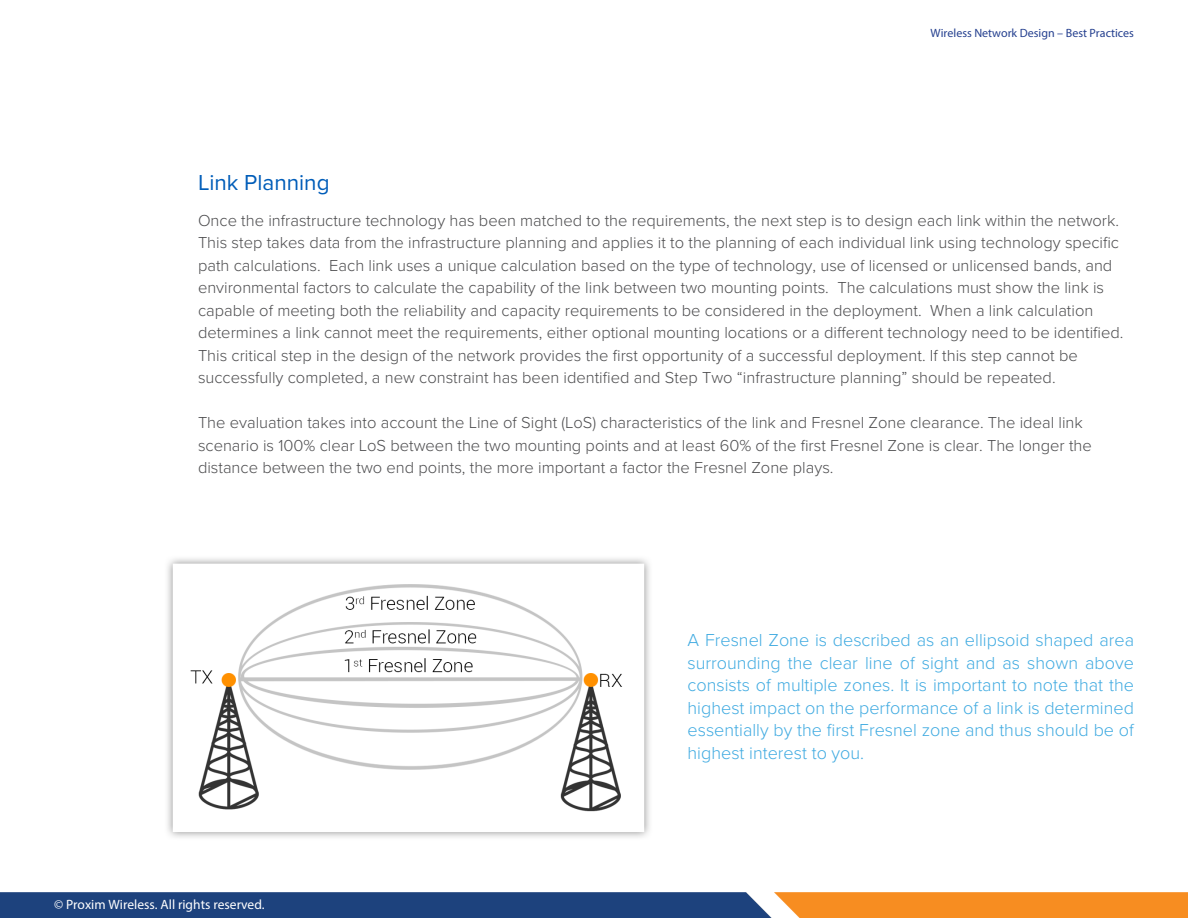
<style>
.page{position:relative;width:1188px;height:918px;background:#fff}
.page>*{position:absolute;margin:0;border:0;box-sizing:border-box;transform-origin:0 0}
.t1{font:22.5px "Proxima Nova";color:#005db9}
.t2{font:300 18px/22.5px "Proxima Nova";color:#41abe1;text-align:justify}
.t3{font:300 16.5px/22.5px "Proxima Nova";color:#4d4d4f}
.t4{font:13.5px "Myriad Pro";color:#fff}
.t5{font:12px "Myriad Pro";color:#25408f}
</style>
<div class="page">
<img style="left:0;top:892px;width:1188px;height:26px">
<img style="left:167px;top:558px;width:483px;height:280px">
<p class="t5" style="left:931px;top:26px;width:205px">Wireless Network Design – Best Practices</p>
<h1 class="t1" style="left:198px;top:165px;width:133px">Link Planning</h1>
<p class="t3" style="left:198px;top:208px;width:927px">Once the infrastructure technology has been matched to the requirements, the next step is to design each link within the network.<br>This step takes data from the infrastructure planning and applies it to the planning of each individual link using technology specific path calculations. Each link uses a unique calculation based on the type of technology, use of licensed or unlicensed bands, and environmental factors to calculate the capability of the link between two mounting points. The calculations must show the link is capable of meeting both the reliability and capacity requirements to be considered in the deployment. When a link calculation determines a link cannot meet the requirements, either optional mounting locations or a different technology need to be identified.<br>This critical step in the design of the network provides the first opportunity of a successful deployment. If this step cannot be successfully completed, a new constraint has been identified and Step Two “infrastructure planning” should be repeated.</p>
<p class="t3" style="left:198px;top:411px;width:895px">The evaluation takes into account the Line of Sight (LoS) characteristics of the link and Fresnel Zone clearance. The ideal link scenario is 100% clear LoS between the two mounting points and at least 60% of the first Fresnel Zone is clear. The longer the distance between the two end points, the more important a factor the Fresnel Zone plays.</p>
<p class="t4" style="left:54px;top:897px;width:212px">© Proxim Wireless. All rights reserved.</p>
<p class="t2" style="left:688px;top:628px;width:448px">A Fresnel Zone is described as an ellipsoid shaped area surrounding the clear line of sight and as shown above consists of multiple zones. It is important to note that the highest impact on the performance of a link is determined essentially by the first Fresnel zone and thus should be of highest interest to you.</p>
</div>
